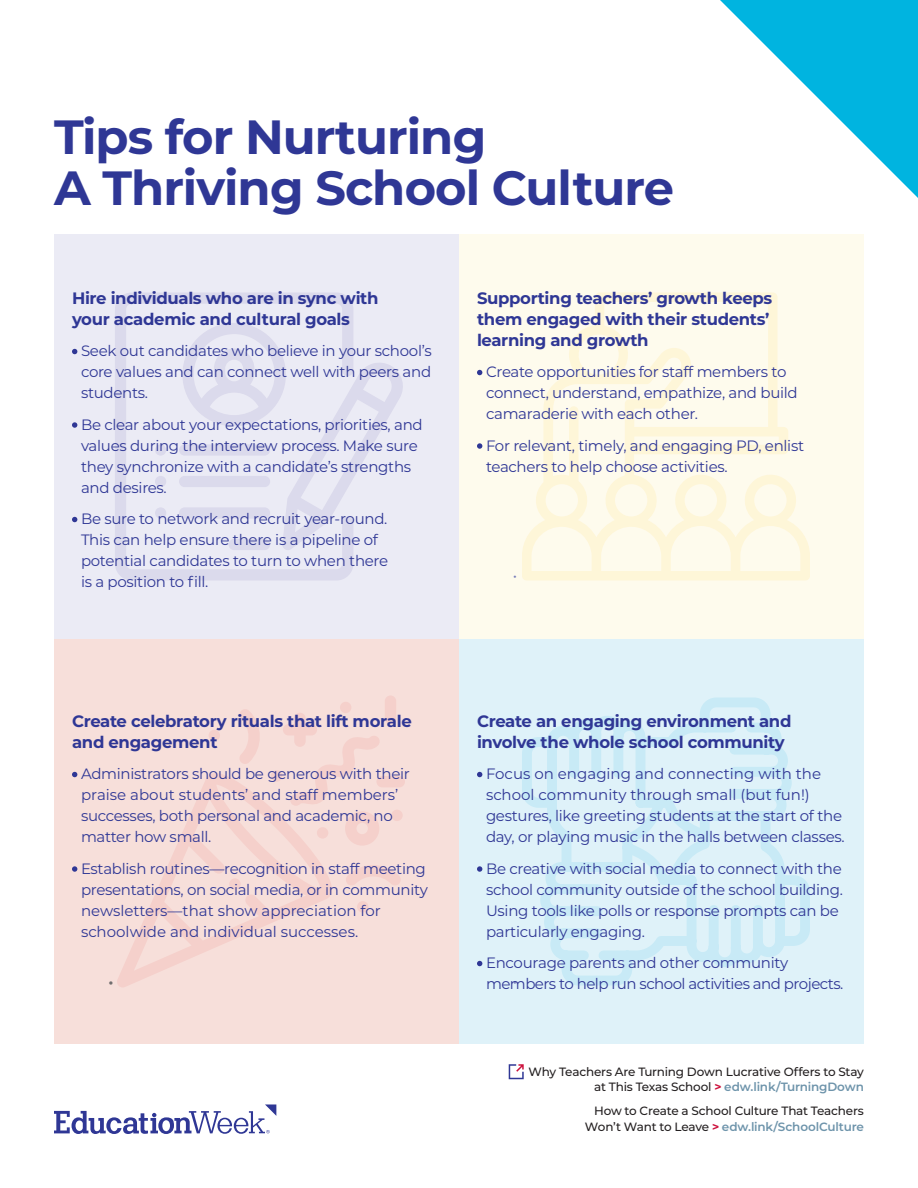
<style>
.page{position:relative;width:918px;height:1188px;background:#fff}
.page>*{position:absolute;margin:0;border:0;box-sizing:border-box;transform-origin:0 0}
.t1{font:700 48px/51px "Montserrat";letter-spacing:-.02em;color:#2f3795}
.t2{font:500 18.15px "Montserrat";color:#231f20}
.t3{font:700 16.5px/21px "Montserrat";letter-spacing:-.02em;color:#2f3795}
.t4{font:15px/21px "Montserrat";letter-spacing:-.02em;color:#2f3795}
.t5{font:500 12px/15px "Montserrat";letter-spacing:-.015em;color:#231f20;text-align:right}
.t6{font:500 12px "Montserrat";color:#2f3795}
.s1{font-weight:700;color:#cd123d}
.s2{font-weight:600;color:#6e94ab}
</style>
<div class="page">
<svg style="left:720px;top:0;width:198px;height:198px"></svg>
<svg style="left:54px;top:1104px;width:222px;height:30px"></svg>
<div style="left:54px;top:234px;width:405px;height:405px;background:#ebebf5"></div>
<div style="left:459px;top:234px;width:405px;height:405px;background:#fefbed"></div>
<div style="left:54px;top:639px;width:405px;height:405px;background:#f7dfda"></div>
<div style="left:459px;top:639px;width:405px;height:405px;background:#dff2f9"></div>
<svg style="left:115px;top:293px;width:238px;height:287px"></svg>
<div style="left:179px;top:507px;width:91px;height:12px;background:#dbdaec;border-radius:6px"></div>
<div style="left:179px;top:476px;width:91px;height:11px;background:#dbdaec;border-radius:6px"></div>
<svg style="left:155px;top:444px;width:11px;height:12px"></svg>
<svg style="left:155px;top:476px;width:11px;height:11px"></svg>
<svg style="left:155px;top:507px;width:11px;height:12px"></svg>
<div style="left:179px;top:444px;width:91px;height:12px;background:#dbdaec;border-radius:6px"></div>
<svg style="left:182px;top:323px;width:221px;height:227px"></svg>
<svg style="left:117px;top:773px;width:215px;height:214px"></svg>
<svg style="left:240px;top:709px;width:20px;height:55px"></svg>
<svg style="left:346px;top:865px;width:55px;height:20px"></svg>
<div style="left:385px;top:695px;width:11px;height:29px;background:#f5d0cb;border-radius:6px"></div>
<div style="left:376px;top:776px;width:29px;height:11px;background:#f5d0cb;border-radius:6px"></div>
<svg style="left:283px;top:713px;width:96px;height:133px"></svg>
<div style="left:229px;top:878px;width:12px;height:12px;background:#f5d0cb;border-radius:50%"></div>
<div style="left:357px;top:901px;width:11px;height:12px;background:#f5d0cb;border-radius:50%"></div>
<div style="left:391px;top:810px;width:12px;height:11px;background:#f5d0cb;border-radius:50%"></div>
<div style="left:317px;top:827px;width:11px;height:12px;background:#f5d0cb;border-radius:50%"></div>
<div style="left:271px;top:770px;width:11px;height:12px;background:#f5d0cb;border-radius:50%"></div>
<div style="left:340px;top:702px;width:11px;height:11px;background:#f5d0cb;border-radius:50%"></div>
<div style="left:209px;top:730px;width:11px;height:11px;background:#f5d0cb;border-radius:50%"></div>
<svg style="left:522px;top:292px;width:288px;height:694px"></svg>
<svg style="left:72px;top:349px;width:5px;height:5px"></svg>
<svg style="left:72px;top:422px;width:5px;height:6px"></svg>
<svg style="left:72px;top:517px;width:5px;height:5px"></svg>
<svg style="left:477px;top:370px;width:5px;height:5px"></svg>
<svg style="left:477px;top:443px;width:5px;height:6px"></svg>
<svg style="left:72px;top:772px;width:5px;height:5px"></svg>
<svg style="left:72px;top:866px;width:5px;height:6px"></svg>
<svg style="left:477px;top:772px;width:5px;height:5px"></svg>
<svg style="left:477px;top:866px;width:5px;height:6px"></svg>
<svg style="left:477px;top:961px;width:5px;height:5px"></svg>
<svg style="left:509px;top:1064px;width:15px;height:15px"></svg>
<h1 class="t1" style="left:54px;top:110px;width:622px">Tips for Nurturing<br>A Thriving School Culture</h1>
<p class="t3" style="left:72px;top:287px;width:308px">Hire individuals who are in sync with your academic and cultural goals</p>
<p class="t4" style="left:81px;top:340px;width:352px;text-align:justify">Seek out candidates who believe in your school’s core values and can connect well with peers and students.</p>
<p class="t4" style="left:81px;top:414px;width:343px">Be clear about your expectations, priorities, and values during the interview process. Make sure they synchronize with a candidate’s strengths and desires.</p>
<p class="t4" style="left:81px;top:508px;width:309px">Be sure to network and recruit year-round.<br>This can help ensure there is a pipeline of potential candidates to turn to when there is a position to fill.</p>
<p class="t3" style="left:477px;top:287px;width:297px">Supporting teachers’ growth keeps them engaged with their students’ learning and growth</p>
<p class="t4" style="left:486px;top:361px;width:313px">Create opportunities for staff members to connect, understand, empathize, and build camaraderie with each other.</p>
<p class="t4" style="left:486px;top:435px;width:320px">For relevant, timely, and engaging PD, enlist teachers to help choose activities.</p>
<p class="t6" style="left:513px;top:568px;width:5px">•</p>
<p class="t3" style="left:72px;top:710px;width:341px">Create celebratory rituals that lift morale and engagement</p>
<p class="t4" style="left:81px;top:763px;width:330px">Administrators should be generous with their praise about students’ and staff members’ successes, both personal and academic, no matter how small.</p>
<p class="t4" style="left:81px;top:858px;width:348px">Establish routines—recognition in staff meeting presentations, on social media, or in community newsletters—that show appreciation for schoolwide and individual successes.</p>
<p class="t3" style="left:477px;top:710px;width:316px">Create an engaging environment and involve the whole school community</p>
<p class="t4" style="left:486px;top:763px;width:360px">Focus on engaging and connecting with the school community through small (but fun!) gestures, like greeting students at the start of the day, or playing music in the halls between classes.</p>
<p class="t4" style="left:486px;top:858px;width:358px">Be creative with social media to connect with the school community outside of the school building.<br>Using tools like polls or response prompts can be particularly engaging.</p>
<p class="t4" style="left:486px;top:952px;width:359px">Encourage parents and other community members to help run school activities and projects.</p>
<p class="t2" style="left:108px;top:968px;width:7px">•</p>
<p class="t6" style="left:513px;top:973px;width:5px">•</p>
<p class="t5" style="left:529px;top:1064px;width:337px">Why Teachers Are Turning Down Lucrative Offers to Stay at This Texas School <span class="s1">&gt;</span> <span class="s2">edw.link/TurningDown</span></p>
<p class="t5" style="left:585px;top:1102px;width:281px;line-height:15.8px">How to Create a School Culture That Teachers<br>Won’t Want to Leave <span class="s1">&gt;</span> <span class="s2">edw.link/SchoolCulture</span></p>
</div>
